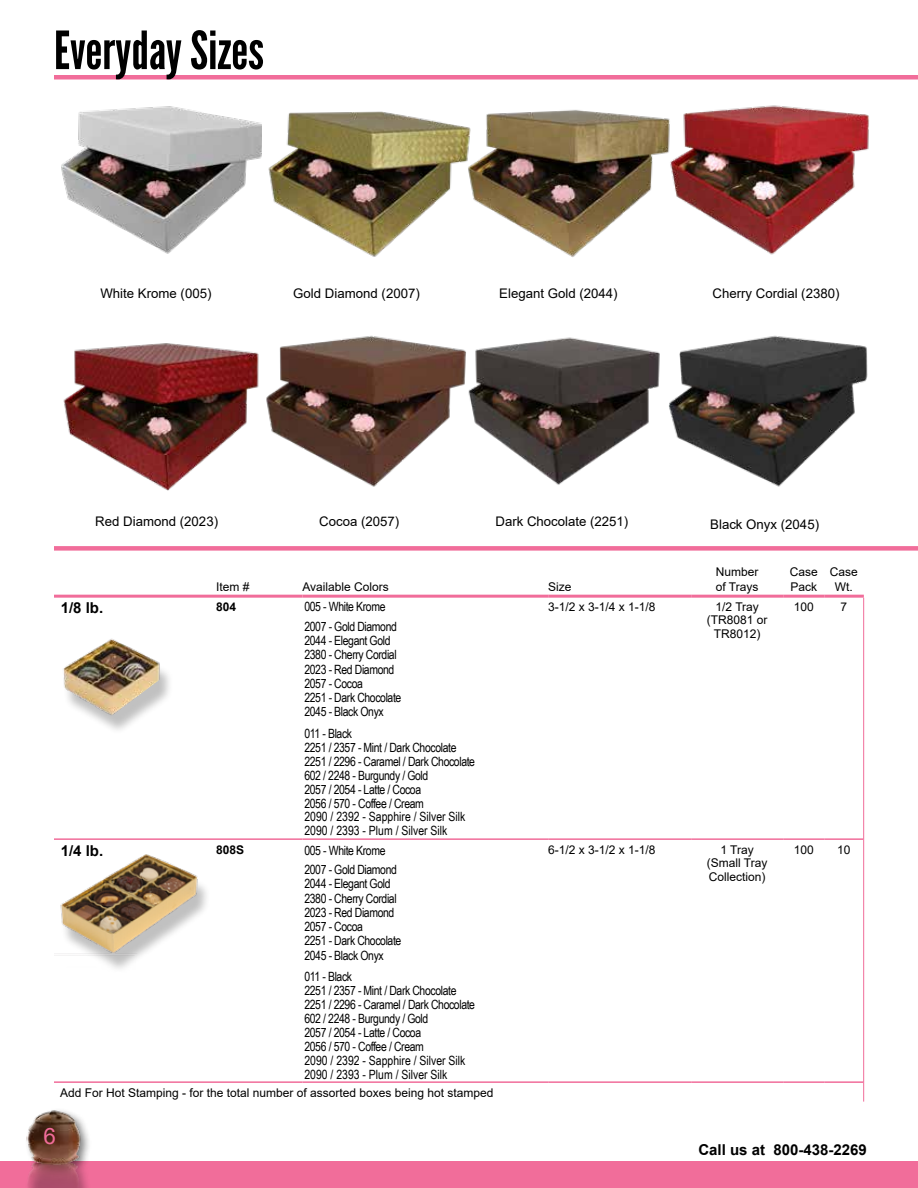
<style>
.page{position:relative;width:918px;height:1188px;background:#fff}
.page>*{position:absolute;margin:0;border:0;box-sizing:border-box;transform-origin:0 0}
.t1{font:52.5px "League Gothic";color:#000}
.t2{font:22.5px "Arial";color:#f16d9a}
.t3{font:700 15px "Arial";color:#000}
.t4{font:13.2px "Arial";color:#000}
.t5{font:12.75px/13.8px "Arial Narrow";letter-spacing:-.03em;color:#000}
.t6{font:12px/13.5px "Arial";color:#000;text-align:center}
.t7{font:700 12px "Arial";color:#000}
</style>
<div class="page">
<div style="left:0;top:1161px;width:918px;height:27px;background:#f16d9a"></div>
<div style="left:25px;top:1108px;width:67px;height:69px;background:#000;opacity:.5"></div>
<img style="left:26px;top:1108px;width:59px;height:52px">
<div style="left:24px;top:1160px;width:68px;height:28px;background:#000;opacity:.5"></div>
<img style="left:25px;top:1163px;width:59px;height:25px">
<img style="left:669px;top:335px;width:199px;height:152px">
<div style="left:54px;top:75px;width:864px;height:5px;background:#f16d9a"></div>
<img style="left:468px;top:337px;width:192px;height:148px">
<hr style="left:54px;top:1081px;width:162px;height:2px;background:#f16d9a">
<hr style="left:216px;top:1081px;width:86px;height:2px;background:#f16d9a">
<hr style="left:302px;top:1081px;width:246px;height:2px;background:#f16d9a">
<hr style="left:548px;top:1081px;width:143px;height:2px;background:#f16d9a">
<hr style="left:691px;top:1081px;width:92px;height:2px;background:#f16d9a">
<hr style="left:783px;top:1081px;width:41px;height:2px;background:#f16d9a">
<hr style="left:824px;top:1081px;width:39px;height:2px;background:#f16d9a">
<hr style="left:54px;top:838px;width:162px;height:2px;background:#f16d9a">
<hr style="left:216px;top:838px;width:86px;height:2px;background:#f16d9a">
<hr style="left:302px;top:838px;width:246px;height:2px;background:#f16d9a">
<hr style="left:548px;top:838px;width:143px;height:2px;background:#f16d9a">
<hr style="left:691px;top:838px;width:92px;height:2px;background:#f16d9a">
<hr style="left:783px;top:838px;width:41px;height:2px;background:#f16d9a">
<hr style="left:824px;top:838px;width:39px;height:2px;background:#f16d9a">
<hr style="left:54px;top:595px;width:162px;height:3px;background:#f16d9a">
<hr style="left:216px;top:595px;width:86px;height:3px;background:#f16d9a">
<hr style="left:302px;top:595px;width:246px;height:3px;background:#f16d9a">
<hr style="left:548px;top:595px;width:143px;height:3px;background:#f16d9a">
<hr style="left:691px;top:595px;width:92px;height:3px;background:#f16d9a">
<hr style="left:783px;top:595px;width:41px;height:3px;background:#f16d9a">
<hr style="left:824px;top:595px;width:40px;height:3px;background:#f16d9a">
<svg style="left:863px;top:1082px;width:1px;height:20px"></svg>
<hr style="left:863px;top:598px;width:1px;height:241px;background:#f16d9a">
<hr style="left:863px;top:839px;width:1px;height:243px;background:#f16d9a">
<div style="left:54px;top:546px;width:864px;height:5px;background:#f16d9a"></div>
<div style="left:63px;top:646px;width:110px;height:89px;background:#000;opacity:.25"></div>
<img style="left:63px;top:638px;width:98px;height:79px">
<img style="left:54px;top:838px;width:150px;height:123px">
<img style="left:63px;top:343px;width:196px;height:148px">
<img style="left:266px;top:335px;width:200px;height:152px">
<img style="left:61px;top:106px;width:201px;height:148px">
<img style="left:268px;top:111px;width:199px;height:146px">
<img style="left:467px;top:110px;width:197px;height:147px">
<img style="left:664px;top:105px;width:205px;height:150px">
<h1 class="t1" style="left:54px;top:19px;width:212px">Everyday Sizes</h1>
<p class="t4" style="left:100px;top:284px;width:113px">White Krome (005)</p>
<p class="t4" style="left:293px;top:284px;width:128px">Gold Diamond (2007)</p>
<p class="t4" style="left:499px;top:284px;width:120px">Elegant Gold (2044)</p>
<p class="t4" style="left:713px;top:284px;width:128px">Cherry Cordial (2380)</p>
<p class="t4" style="left:95px;top:512px;width:124px">Red Diamond (2023)</p>
<p class="t4" style="left:319px;top:512px;width:82px">Cocoa (2057)</p>
<p class="t4" style="left:496px;top:512px;width:134px">Dark Chocolate (2251)</p>
<p class="t6" style="left:216px;top:580px;width:35px">Item #</p>
<p class="t6" style="left:302px;top:580px;width:88px">Available Colors</p>
<p class="t6" style="left:548px;top:580px;width:25px">Size</p>
<p class="t4" style="left:710px;top:515px;width:110px">Black Onyx (2045)</p>
<p class="t6" style="left:716px;top:565px;width:44px;line-height:14.4px;text-align:left">Number of Trays</p>
<p class="t6" style="left:790px;top:565px;width:30px;line-height:14.4px;text-align:left">Case<br>Pack</p>
<p class="t6" style="left:830px;top:565px;width:30px;line-height:14.4px">Case<br>Wt.</p>
<p class="t5" style="left:304px;top:596px;width:94px;line-height:19.6px">005 - White Krome<br>2007 - Gold Diamond</p>
<p class="t5" style="left:304px;top:633px;width:98px;line-height:14.2px">2044 - Elegant Gold<br>2380 - Cherry Cordial<br>2023 - Red Diamond<br>2057 - Cocoa<br>2251 - Dark Chocolate<br>2045 - Black Onyx</p>
<p class="t5" style="left:304px;top:726px;width:172px">011 - Black<br>2251 / 2357 - Mint / Dark Chocolate<br>2251 / 2296 - Caramel / Dark Chocolate<br>602 / 2248 - Burgundy / Gold<br>2057 / 2054 - Latte / Cocoa<br>2056 / 570 - Coffee / Cream<br>2090 / 2392 - Sapphire / Silver Silk<br>2090 / 2393 - Plum / Silver Silk</p>
<p class="t5" style="left:304px;top:840px;width:94px;line-height:19.6px">005 - White Krome<br>2007 - Gold Diamond</p>
<p class="t5" style="left:304px;top:876px;width:98px;line-height:14.2px">2044 - Elegant Gold<br>2380 - Cherry Cordial<br>2023 - Red Diamond<br>2057 - Cocoa<br>2251 - Dark Chocolate<br>2045 - Black Onyx</p>
<p class="t5" style="left:304px;top:970px;width:172px">011 - Black<br>2251 / 2357 - Mint / Dark Chocolate<br>2251 / 2296 - Caramel / Dark Chocolate<br>602 / 2248 - Burgundy / Gold<br>2057 / 2054 - Latte / Cocoa<br>2056 / 570 - Coffee / Cream<br>2090 / 2392 - Sapphire / Silver Silk<br>2090 / 2393 - Plum / Silver Silk</p>
<p class="t3" style="left:61px;top:597px;width:44px">1/8 lb.</p>
<p class="t7" style="left:216px;top:598px;width:22px">804</p>
<p class="t6" style="left:548px;top:600px;width:109px">3-1/2 x 3-1/4 x 1-1/8</p>
<p class="t6" style="left:707px;top:600px;width:62px">1/2 Tray (TR8081 or<br>TR8012)</p>
<p class="t6" style="left:794px;top:600px;width:22px">100</p>
<p class="t6" style="left:841px;top:600px;width:8px">7</p>
<p class="t3" style="left:61px;top:840px;width:44px">1/4 lb.</p>
<p class="t7" style="left:216px;top:841px;width:30px">808S</p>
<p class="t6" style="left:548px;top:843px;width:109px">6-1/2 x 3-1/2 x 1-1/8</p>
<p class="t6" style="left:707px;top:843px;width:62px">1 Tray (Small Tray<br>Collection)</p>
<p class="t6" style="left:794px;top:843px;width:22px">100</p>
<p class="t6" style="left:837px;top:843px;width:15px">10</p>
<p class="t6" style="left:60px;top:1086px;width:435px">Add For Hot Stamping - for the total number of assorted boxes being hot stamped</p>
<h2 class="t2" style="left:43px;top:1121px;width:14px">6</h2>
<p class="t3" style="left:698px;top:1139px;width:170px">Call us at 800-438-2269</p>
</div>
